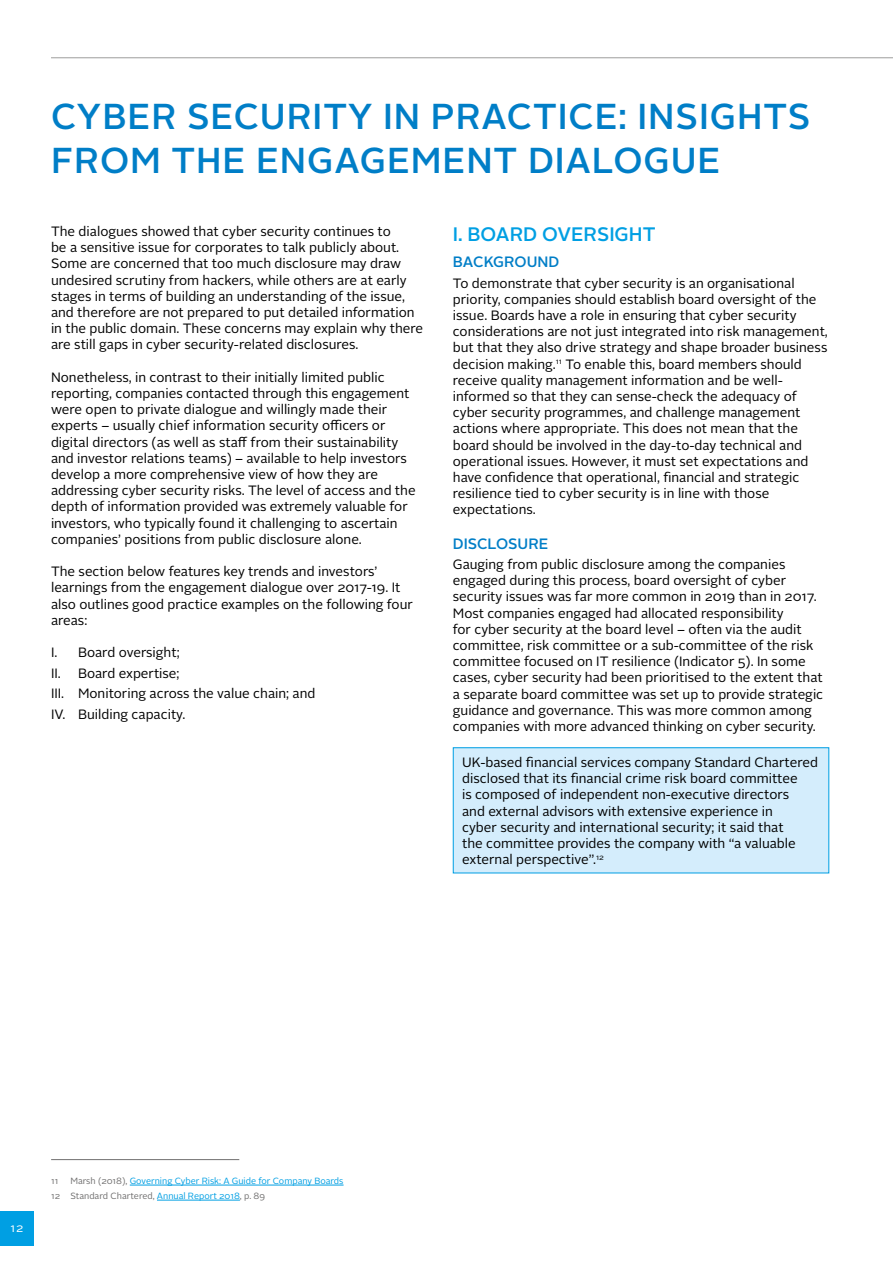
<style>
.page{position:relative;width:893px;height:1263px;background:#fff}
.page>*{position:absolute;margin:0;border:0;box-sizing:border-box;transform-origin:0 0}
.t1{font:500 36px/43.2px "Alright Sans";letter-spacing:.025em;color:#007ec7}
.t2{font:500 19.5px "Alright Sans";color:#009fe3}
.t3{font:500 15px "Alright Sans";color:#007ec7}
.t4{font:13.5px/16.2px "Alright Sans";color:#000}
.t5{font:12px "Alright Sans";color:#fff}
.t6{font:9px/15px "Alright Sans";color:#009fe3}
.t7{font:9px "Alright Sans";color:#706f6f}
.s1{color:#706f6f}
</style>
<div class="page">
<hr style="left:51px;top:57px;width:842px;height:1px;background:#9d9d9c">
<div style="left:0;top:1212px;width:34px;height:34px;background:#009fe3"></div>
<div style="left:453px;top:748px;width:376px;height:125px;background:#d4edfc"></div>
<div style="left:453px;top:747px;width:376px;height:126px;border:1px solid #009fe3"></div>
<hr style="left:51px;top:1159px;width:188px;height:1px;background:#706f6f">
<hr style="left:130px;top:1185px;width:214px;height:1px;background:#009fe3">
<hr style="left:157px;top:1200px;width:83px;height:1px;background:#009fe3">
<h1 class="t1" style="left:51px;top:96px;width:761px">CYBER SECURITY IN PRACTICE: INSIGHTS<br>FROM THE ENGAGEMENT DIALOGUE</h1>
<p class="t4" style="left:51px;top:223px;width:374px">The dialogues showed that cyber security continues to<br>be a sensitive issue for corporates to talk publicly about.<br>Some are concerned that too much disclosure may draw undesired scrutiny from hackers, while others are at early stages in terms of building an understanding of the issue, and therefore are not prepared to put detailed information in the public domain. These concerns may explain why there are still gaps in cyber security-related disclosures.</p>
<p class="t4" style="left:51px;top:369px;width:366px">Nonetheless, in contrast to their initially limited public reporting, companies contacted through this engagement were open to private dialogue and willingly made their experts – usually chief information security officers or digital directors (as well as staff from their sustainability and investor relations teams) – available to help investors develop a more comprehensive view of how they are addressing cyber security risks. The level of access and the depth of information provided was extremely valuable for investors, who typically found it challenging to ascertain companies’ positions from public disclosure alone.</p>
<p class="t4" style="left:51px;top:564px;width:363px">The section below features key trends and investors’ learnings from the engagement dialogue over 2017-19. It also outlines good practice examples on the following four areas:</p>
<p class="t4" style="left:51px;top:643px;width:266px;line-height:20.4px">I. Board oversight;<br>II. Board expertise;<br>III. Monitoring across the value chain; and<br>IV. Building capacity.</p>
<h2 class="t2" style="left:453px;top:220px;width:204px">I. BOARD OVERSIGHT</h2>
<p class="t3" style="left:453px;top:251px;width:108px">BACKGROUND</p>
<p class="t4" style="left:453px;top:275px;width:377px">To demonstrate that cyber security is an organisational priority, companies should establish board oversight of the issue. Boards have a role in ensuring that cyber security considerations are not just integrated into risk management, but that they also drive strategy and shape broader business decision making.<sup>11</sup> To enable this, board members should receive quality management information and be well&shy;informed so that they can sense-check the adequacy of cyber security programmes, and challenge management actions where appropriate. This does not mean that the board should be involved in the day-to-day technical and operational issues. However, it must set expectations and have confidence that operational, financial and strategic resilience tied to cyber security is in line with those expectations.</p>
<p class="t3" style="left:453px;top:533px;width:97px">DISCLOSURE</p>
<p class="t4" style="left:453px;top:556px;width:372px">Gauging from public disclosure among the companies engaged during this process, board oversight of cyber security issues was far more common in 2019 than in 2017.<br>Most companies engaged had allocated responsibility<br>for cyber security at the board level – often via the audit committee, risk committee or a sub-committee of the risk committee focused on IT resilience (Indicator 5). In some cases, cyber security had been prioritised to the extent that a separate board committee was set up to provide strategic guidance and governance. This was more common among companies with more advanced thinking on cyber security.</p>
<p class="t4" style="left:462px;top:754px;width:357px">UK-based financial services company Standard Chartered disclosed that its financial crime risk board committee<br>is composed of independent non-executive directors<br>and external advisors with extensive experience in<br>cyber security and international security; it said that<br>the committee provides the company with “a valuable external perspective”.<sup>12</sup></p>
<p class="t5" style="left:11px;top:1220px;width:14px">12</p>
<p class="t6" style="left:51px;top:1174px;width:294px;text-indent:19px"><span class="s1">Marsh (2018),</span> Governing Cyber Risk: A Guide for Company Boards<br><span class="s1">12 Standard Chartered,</span> Annual Report 2018<span class="s1">, p. 89</span></p>
<p class="t7" style="left:51px;top:1175px;width:9px">11</p>
</div>
